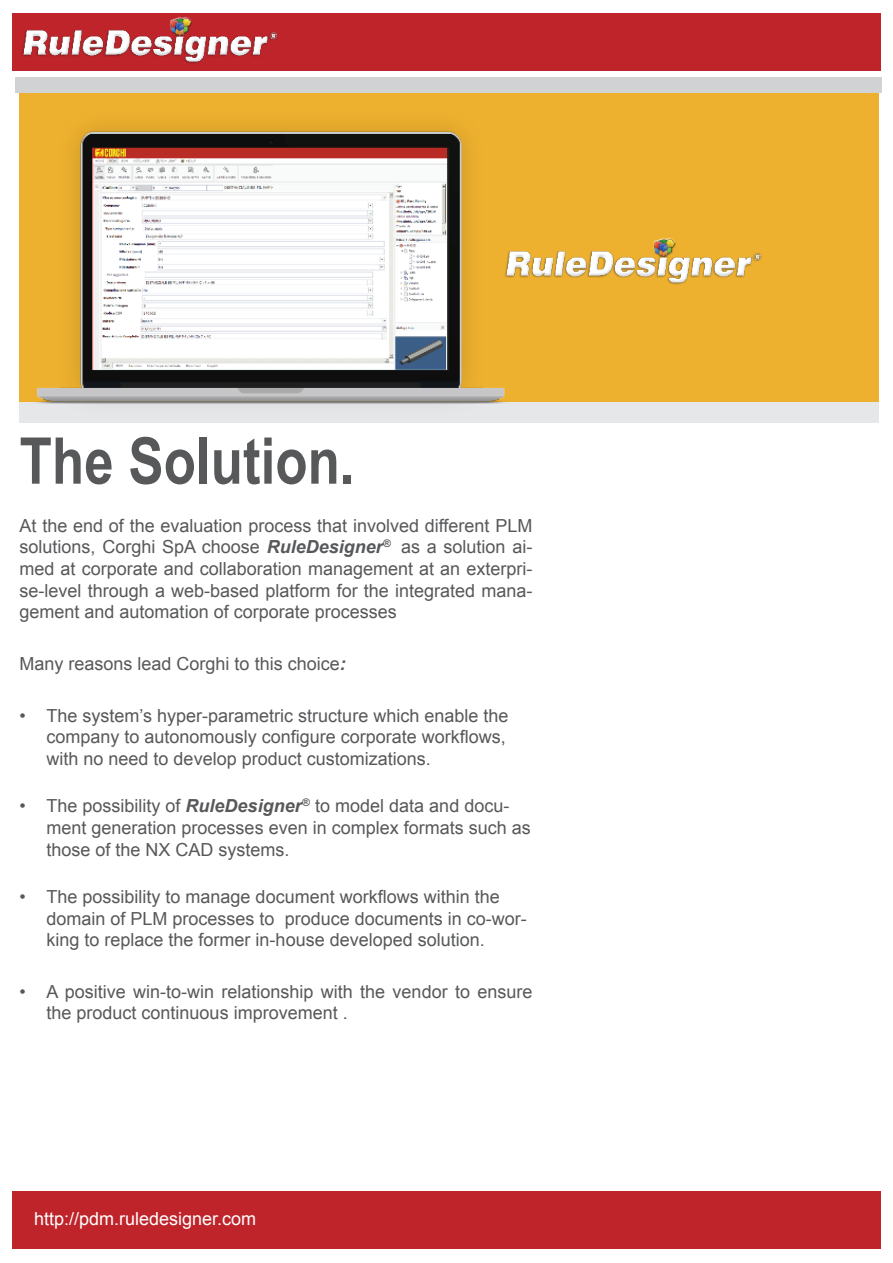
<style>
.page{position:relative;width:893px;height:1263px;background:#fff}
.page>*{position:absolute;margin:0;border:0;box-sizing:border-box;transform-origin:0 0}
.t1{font:700 64.5px "Arial Narrow";color:#57585a}
.t2{font:18px/21.6px "Arial";color:#57585a}
.t3{font:18px "Arial";color:#fff}
.s1{font-weight:700;font-style:italic}
</style>
<div class="page">
<div style="left:12px;top:13px;width:869px;height:58px;background:#be242a"></div>
<img style="left:22px;top:16px;width:256px;height:47px">
<div style="left:12px;top:1191px;width:869px;height:57px;background:#be242a"></div>
<div style="left:19px;top:400px;width:860px;height:23px;background:#e6e7e9"></div>
<div style="left:19px;top:91px;width:860px;height:311px;background:#eeb12f"></div>
<img style="left:37px;top:125px;width:468px;height:279px">
<div style="left:15px;top:77px;width:867px;height:15px;background:#d1d2d4"></div>
<img style="left:505px;top:237px;width:256px;height:47px">
<h1 class="t1" style="left:20px;top:412px;width:337px">The Solution.</h1>
<p class="t2" style="left:20px;top:515px;width:514px;text-align:justify">At the end of the evaluation process that involved different PLM solutions, Corghi SpA choose <span class="s1">RuleDesigner</span><sup>®</sup> as a solution ai&shy;med at corporate and collaboration management at an exterpri&shy;se-level through a web-based platform for the integrated mana&shy;gement and automation of corporate processes</p>
<p class="t2" style="left:20px;top:653px;width:328px">Many reasons lead Corghi to this choice<span class="s1">:</span></p>
<p class="t2" style="left:47px;top:705px;width:463px;text-indent:-27px">• The system’s hyper-parametric structure which enable the company to autonomously configure corporate workflows, with no need to develop product customizations.</p>
<p class="t2" style="left:47px;top:795px;width:486px;text-indent:-27px">• The possibility of <span class="s1">RuleDesigner</span><sup>®</sup> to model data and docu&shy;ment generation processes even in complex formats such as those of the NX CAD systems.</p>
<p class="t2" style="left:47px;top:886px;width:482px;text-indent:-27px">• The possibility to manage document workflows within the domain of PLM processes to produce documents in co-wor&shy;king to replace the former in-house developed solution.</p>
<p class="t2" style="left:47px;top:981px;width:487px;text-indent:-27px">• A positive win-to-win relationship with the vendor to ensure the product continuous improvement .</p>
<p class="t3" style="left:34px;top:1207px;width:224px">http://pdm.ruledesigner.com</p>
</div>
